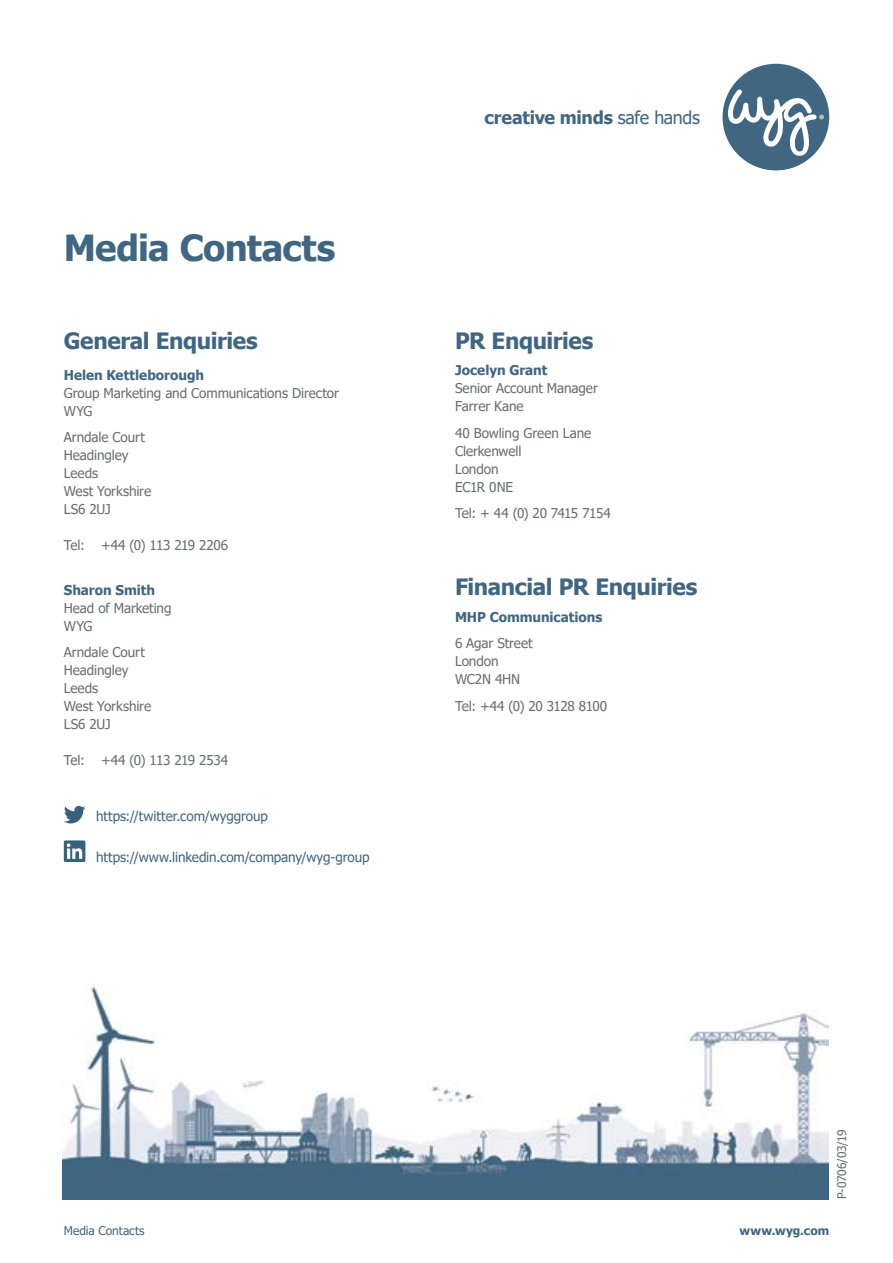
<style>
.page{position:relative;width:893px;height:1263px;background:#fff}
.page>*{position:absolute;margin:0;border:0;box-sizing:border-box;transform-origin:0 0}
.t1{font:700 36px "Tahoma";letter-spacing:-.02em;color:#416681}
.t2{font:700 22.5px "Tahoma";letter-spacing:-.02em;color:#416681}
.t3{font:700 17.85px "Tahoma";letter-spacing:-.015em;color:#416681}
.t4{font:13.5px/18px "Tahoma";letter-spacing:-.005em;color:#6a6d71}
.t5{font:13.5px "Tahoma";letter-spacing:-.005em;color:#416681}
.t6{font:700 13.5px "Tahoma";letter-spacing:-.005em;color:#416681}
.t7{font:13.5px "Tahoma";letter-spacing:-.025em;color:#6a6d71}
.t8{font:13.5px "Tahoma";letter-spacing:-.035em;color:#6a6d71}
.t9{font:13.5px "Tahoma";letter-spacing:-.03em;color:#6a6d71}
.t10{font:12px "Tahoma";color:#416681}
.t11{font:12px "Tahoma";letter-spacing:-.015em;color:#6a6d71}
.t12{font:700 12px "Tahoma";letter-spacing:.015em;color:#416681}
.s1{font-weight:400}
</style>
<div class="page">
<div style="left:722px;top:64px;width:107px;height:106px;background:#416681;border-radius:50%"></div>
<svg style="left:727px;top:89px;width:97px;height:68px"></svg>
<svg style="left:64px;top:806px;width:21px;height:17px"></svg>
<svg style="left:64px;top:840px;width:21px;height:22px"></svg>
<img style="left:63px;top:984px;width:765px;height:215px">
<h1 class="t1" style="left:64px;top:222px;width:273px">Media Contacts</h1>
<h2 class="t2" style="left:64px;top:325px;width:195px">General Enquiries</h2>
<p class="t6" style="left:64px;top:365px;width:142px">Helen Kettleborough</p>
<p class="t4" style="left:64px;top:384px;width:277px">Group Marketing and Communications Director<br>WYG</p>
<p class="t4" style="left:64px;top:429px;width:89px">Arndale Court<br>Headingley<br>Leeds<br>West Yorkshire<br>LS6 2UJ</p>
<p class="t7" style="left:64px;top:536px;width:166px">Tel: +44 (0) 113 219 2206</p>
<p class="t6" style="left:64px;top:580px;width:93px">Sharon Smith</p>
<p class="t4" style="left:64px;top:599px;width:109px">Head of Marketing<br>WYG</p>
<p class="t4" style="left:64px;top:644px;width:89px">Arndale Court<br>Headingley<br>Leeds<br>West Yorkshire<br>LS6 2UJ</p>
<p class="t7" style="left:64px;top:751px;width:166px">Tel: +44 (0) 113 219 2534</p>
<p class="t5" style="left:96px;top:807px;width:173px">https://twitter.com/wyggroup</p>
<p class="t5" style="left:96px;top:848px;width:275px">https://www.linkedin.com/company/wyg-group</p>
<h3 class="t3" style="left:484px;top:105px;width:217px">creative minds <span class="s1">safe hands</span></h3>
<h2 class="t2" style="left:455px;top:325px;width:140px">PR Enquiries</h2>
<p class="t6" style="left:455px;top:361px;width:94px">Jocelyn Grant</p>
<p class="t4" style="left:455px;top:380px;width:144px">Senior Account Manager<br>Farrer Kane</p>
<p class="t4" style="left:455px;top:425px;width:138px">40 Bowling Green Lane<br>Clerkenwell<br>London<br>EC1R 0NE</p>
<p class="t8" style="left:455px;top:504px;width:157px">Tel: + 44 (0) 20 7415 7154</p>
<h2 class="t2" style="left:455px;top:571px;width:244px">Financial PR Enquiries</h2>
<p class="t6" style="left:455px;top:608px;width:149px">MHP Communications</p>
<p class="t4" style="left:455px;top:635px;width:79px">6 Agar Street<br>London<br>WC2N 4HN</p>
<p class="t9" style="left:455px;top:697px;width:154px">Tel: +44 (0) 20 3128 8100</p>
<p class="t10" style="left:64px;top:1223px;width:82px">Media Contacts</p>
<p class="t11" style="left:834px;top:1199px;width:71px;rotate:-90deg">P-0706/03/19</p>
<p class="t12" style="left:739px;top:1222px;width:91px">www.wyg.com</p>
</div>
